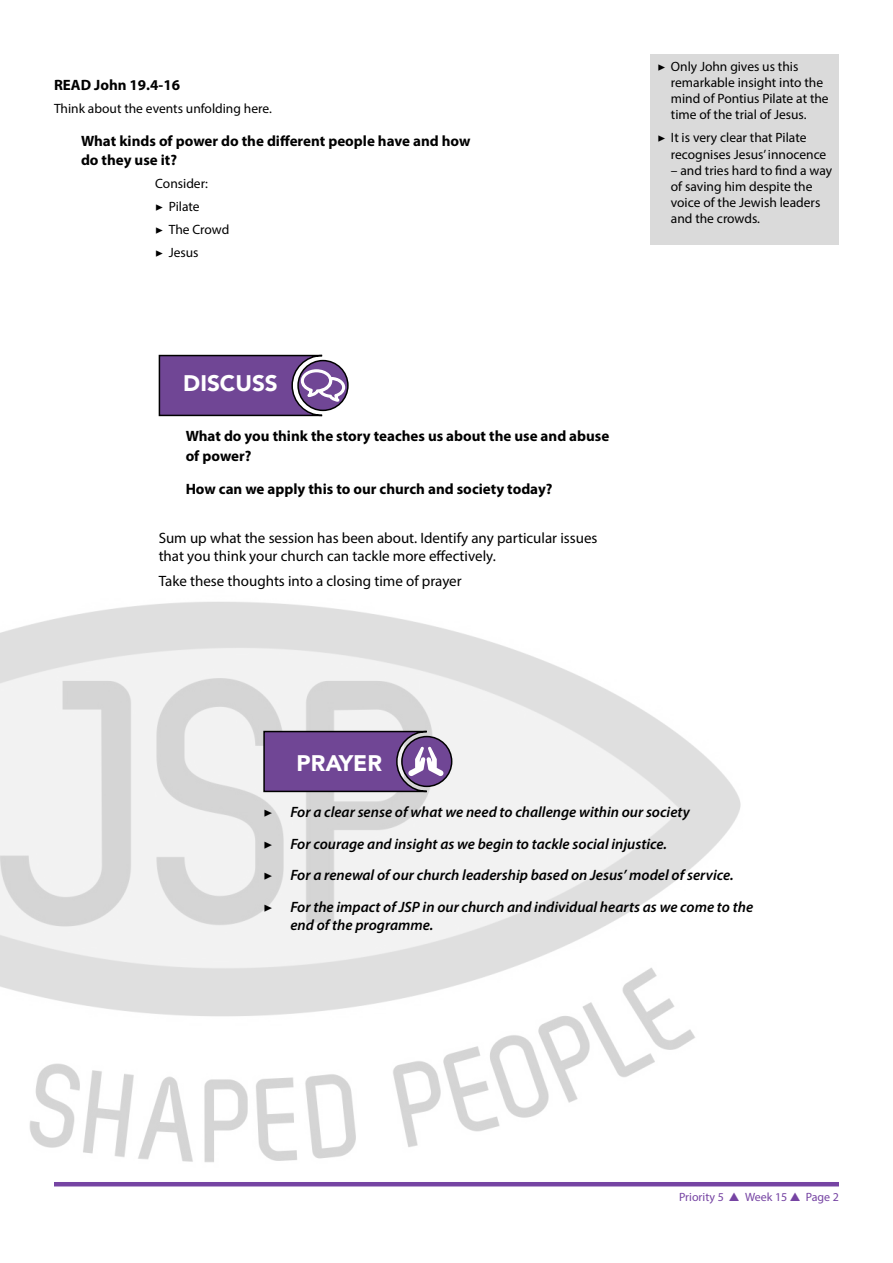
<style>
.page{position:relative;width:893px;height:1263px;background:#fff}
.page>*{position:absolute;margin:0;border:0;box-sizing:border-box;transform-origin:0 0}
.t1{font:900 22.5px "Avenir";color:#fff}
.t2{font:italic 600 15px/31.5px "Myriad Pro";color:#000}
.t3{font:700 15px/19.5px "Myriad Pro";color:#000}
.t4{font:15px/18px "Myriad Pro";color:#000}
.t5{font:13.5px/16.2px "Myriad Pro";color:#000}
.t6{font:12px "Myriad Pro";color:#7644a3}
.s1{font-family:"Minion Pro"}
.s2{font-family:"Minion Pro";font-weight:400;font-style:normal}
</style>
<div class="page">
<img style="left:0;top:602px;width:814px;height:585px">
<svg style="left:402px;top:736px;width:50px;height:50px"></svg>
<svg style="left:263px;top:730px;width:180px;height:63px;background:#755393"></svg>
<div style="left:651px;top:54px;width:188px;height:190px;background:#dadada"></div>
<svg style="left:158px;top:354px;width:188px;height:63px;background:#7a5997"></svg>
<hr style="left:54px;top:1182px;width:785px;height:4px;background:#7644a3">
<p class="t3" style="left:54px;top:75px;width:127px">READ John 19.4-16</p>
<p class="t5" style="left:54px;top:100px;width:219px">Think about the events unfolding here.</p>
<p class="t3" style="left:81px;top:131px;width:391px">What kinds of power do the different people have and how do they use it?</p>
<p class="t5" style="left:155px;top:172px;width:76px;line-height:23px">Consider:<br><span class="s1">▶</span> Pilate<br><span class="s1">▶</span> The Crowd <span class="s1">▶</span> Jesus</p>
<h1 class="t1" style="left:183px;top:364px;width:96px">DISCUSS</h1>
<p class="t3" style="left:186px;top:426px;width:425px">What do you think the story teaches us about the use and abuse of power?</p>
<p class="t3" style="left:186px;top:478px;width:368px">How can we apply this to our church and society today?</p>
<p class="t4" style="left:159px;top:529px;width:440px">Sum up what the session has been about. Identify any particular issues that you think your church can tackle more effectively.</p>
<p class="t4" style="left:159px;top:572px;width:305px">Take these thoughts into a closing time of prayer</p>
<p class="t5" style="left:671px;top:58px;width:159px;text-indent:-14px"><span class="s1">▶</span> Only John gives us this remarkable insight into the mind of Pontius Pilate at the time of the trial of Jesus.</p>
<p class="t5" style="left:671px;top:130px;width:157px;text-indent:-14px"><span class="s1">▶</span> It is very clear that Pilate recognises Jesus’ innocence</p>
<p class="t5" style="left:671px;top:162px;width:163px">– and tries hard to find a way of saving him despite the voice of the Jewish leaders and the crowds.</p>
<h1 class="t1" style="left:297px;top:744px;width:87px">PRAYER</h1>
<p class="t2" style="left:263px;top:796px;width:491px"><span class="s2">▶</span> For a clear sense of what we need to challenge within our society<br><span class="s2">▶</span> For courage and insight as we begin to tackle social injustice.<br><span class="s2">▶</span> For a renewal of our church leadership based on Jesus’ model of service.<br><span class="s2">▶</span> For the impact of JSP in our church and individual hearts as we come to the</p>
<p class="t2" style="left:290px;top:908px;width:145px">end of the programme.</p>
<p class="t6" style="left:679px;top:1189px;width:161px">Priority 5 ▲ Week 15 ▲ Page 2</p>
</div>
